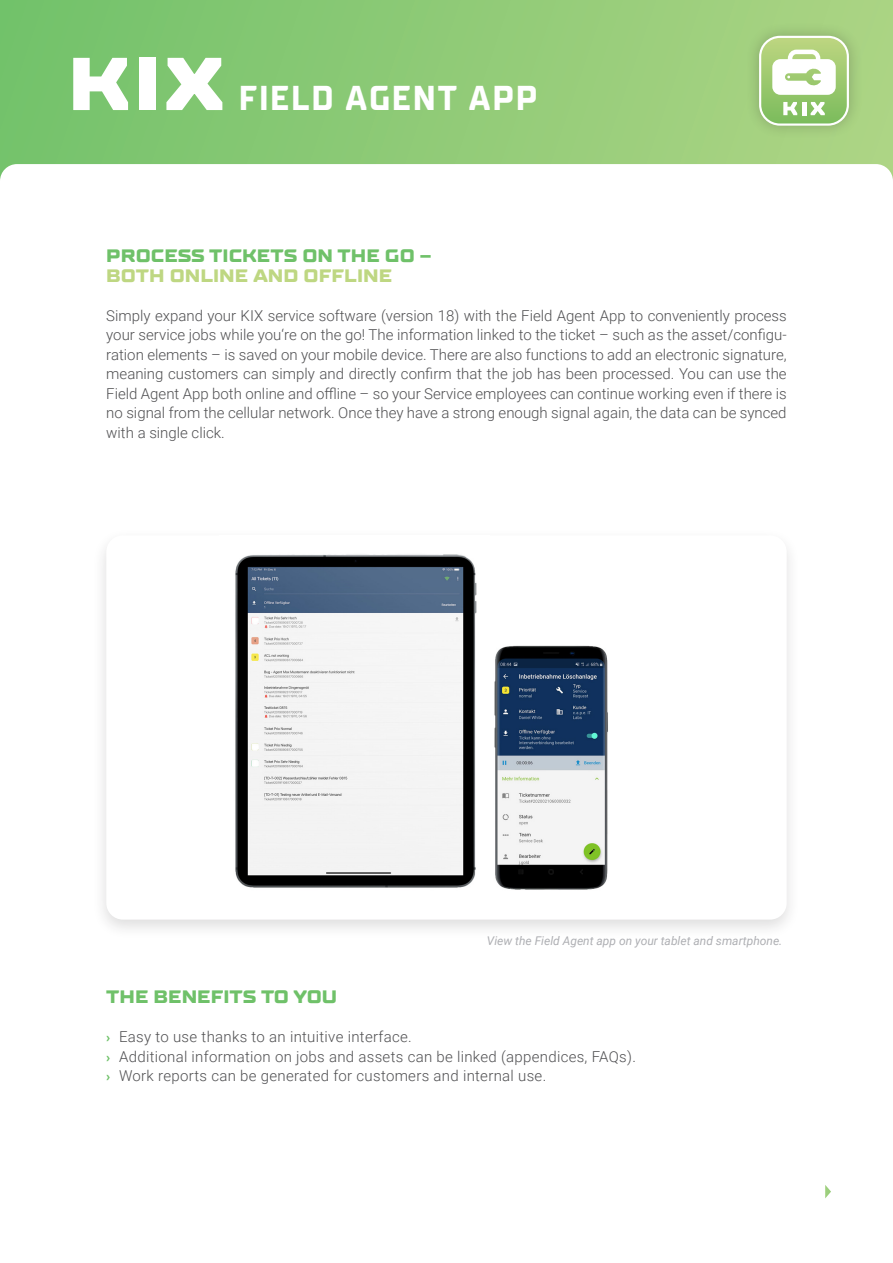
<style>
.page{position:relative;width:893px;height:1263px;background:#fff}
.page>*{position:absolute;margin:0;border:0;box-sizing:border-box;transform-origin:0 0}
.t1{font:700 34.5px "TT Supermolot Neue";letter-spacing:.055em;color:#fff}
.t2{font:18px "TT Supermolot Neue Exp X Bold";color:#6fc169}
.t3{font:18px "TT Supermolot Neue Exp X Bold";color:#bed782}
.t4{font:300 15px/19.5px "Roboto";letter-spacing:.02em;color:#505052;text-align:justify}
.t5{font:italic 12px "Roboto";color:#aeafb3}
.s1{font-family:"TT Supermolot Neue Exp";font-weight:900;font-size:74.55px}
.s2{font-weight:900;font-size:13.5px;color:#6fc169}
</style>
<div class="page">
<svg style="left:0;top:0;width:893px;height:289px;background:#9ad085"></svg>
<div style="left:0;top:183px;width:893px;height:1080px;background:#fff"></div>
<svg style="left:825px;top:1185px;width:6px;height:13px"></svg>
<div style="left:745px;top:22px;width:118px;height:118px;background:#231f20;opacity:.25"></div>
<svg style="left:760px;top:37px;width:88px;height:88px;background:#9cc971"></svg>
<div style="left:759px;top:36px;width:90px;height:90px;border:2px solid #fff;border-radius:20px"></div>
<svg style="left:772px;top:50px;width:64px;height:45px"></svg>
<svg style="left:783px;top:102px;width:14px;height:13px"></svg>
<hr style="left:802px;top:102px;width:4px;height:13px;background:#fff">
<svg style="left:811px;top:102px;width:14px;height:13px"></svg>
<div style="left:92px;top:527px;width:708px;height:413px;background:#231f20;opacity:.15"></div>
<div style="left:108px;top:537px;width:677px;height:381px;background:#fff;border-radius:15px"></div>
<div style="left:106px;top:535px;width:681px;height:384px;border:4px solid #fff;border-radius:15px"></div>
<img style="left:220px;top:535px;width:270px;height:353px">
<img style="left:485px;top:640px;width:123px;height:250px">
<p class="t1" style="left:68px;top:77px;width:471px"><span class="s1">KIX</span> FIELD AGENT APP</p>
<p class="t2" style="left:106px;top:245px;width:327px">PROCESS TICKETS ON THE GO –</p>
<p class="t3" style="left:106px;top:265px;width:287px">BOTH ONLINE AND OFFLINE</p>
<p class="t4" style="left:106px;top:305px;width:682px">Simply expand your KIX service software (version 18) with the Field Agent App to conveniently process your service jobs while you‘re on the go! The information linked to the ticket – such as the asset/configu&shy;ration elements – is saved on your mobile device. There are also functions to add an electronic signature, meaning customers can simply and directly confirm that the job has been processed. You can use the Field Agent App both online and offline – so your Service employees can continue working even if there is no signal from the cellular network. Once they have a strong enough signal again, the data can be synced with a single click.</p>
<p class="t5" style="left:487px;top:932px;width:297px">View the Field Agent app on your tablet and smartphone.</p>
<p class="t2" style="left:106px;top:986px;width:232px">THE BENEFITS TO YOU</p>
<p class="t4" style="left:106px;top:1027px;width:307px"><span class="s2">›</span> Easy to use thanks to an intuitive interface.</p>
<p class="t4" style="left:106px;top:1046px;width:531px"><span class="s2">›</span> Additional information on jobs and assets can be linked (appendices, FAQs).</p>
<p class="t4" style="left:106px;top:1066px;width:441px"><span class="s2">›</span> Work reports can be generated for customers and internal use.</p>
</div>
